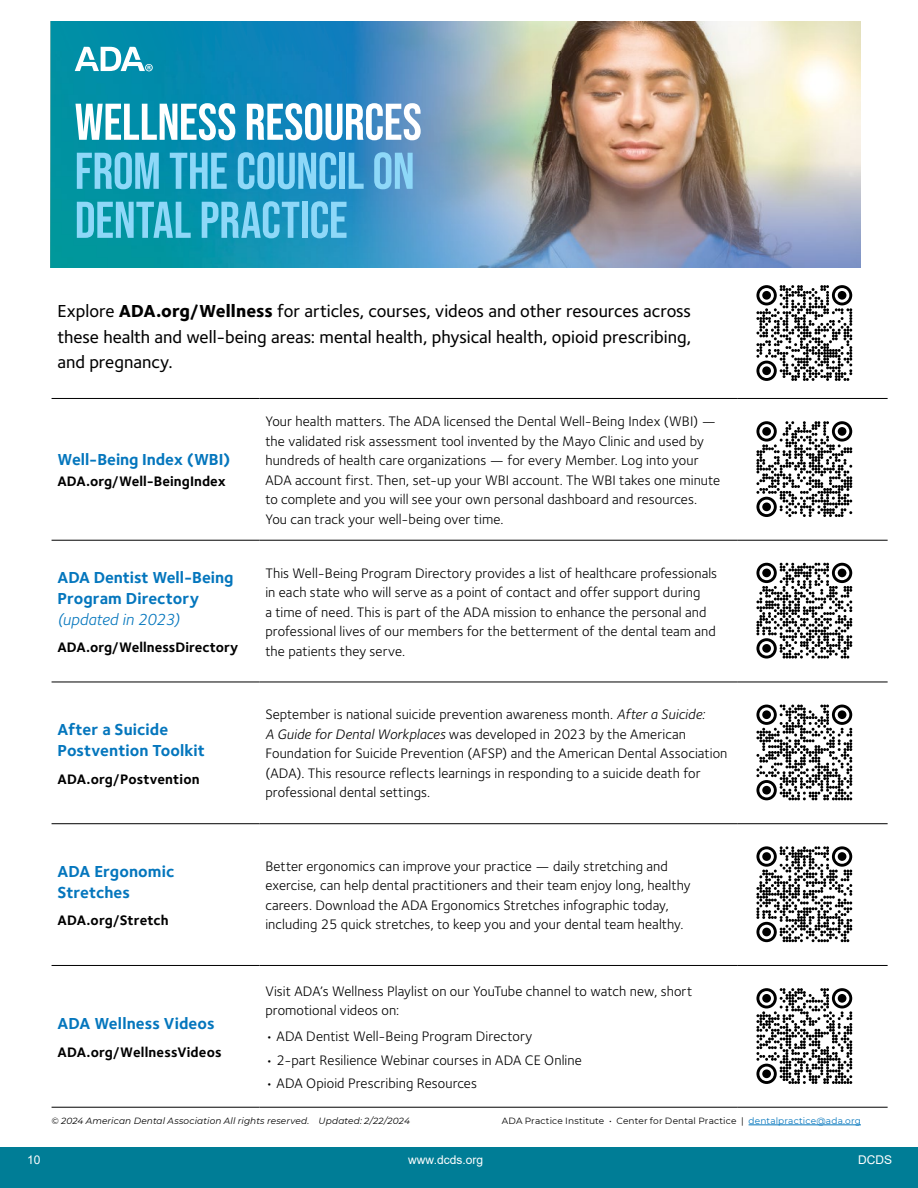
<style>
.page{position:relative;width:918px;height:1188px;background:#fff}
.page>*{position:absolute;margin:0;border:0;box-sizing:border-box;transform-origin:0 0}
.t1{font:51.6px/49.1px "Bebas Neue";letter-spacing:-.005em;color:#8ed8f8}
.t2{font:51.6px "Bebas Neue";color:#fff}
.t3{font:500 18px/25.5px "Foundry Sterling";color:#000;text-align:justify}
.t4{font:700 16.5px/21px "Foundry Sterling";color:#0476bd}
.t5{font:italic 16.5px "Foundry Sterling";letter-spacing:-.005em;color:#0476bd}
.t6{font:14.25px/19.5px "Foundry Sterling";letter-spacing:.005em;color:#000}
.t7{font:700 14.25px "Foundry Sterling";letter-spacing:.005em;color:#000}
.t8{font:12px "Arial";color:#fff}
.t9{font:9px "Montserrat";letter-spacing:.015em;color:#000}
.t10{font:italic 9px "Montserrat";letter-spacing:.015em;color:#000}
.s1{font-weight:800}
.s2{font-style:italic}
.s3{color:#0476bd}
</style>
<div class="page">
<div style="left:0;top:1148px;width:918px;height:40px;background:#007d96"></div>
<hr style="left:52px;top:398px;width:207px;height:1px;background:#000">
<hr style="left:259px;top:398px;width:479px;height:1px;background:#000">
<hr style="left:738px;top:398px;width:150px;height:1px;background:#000">
<hr style="left:52px;top:540px;width:207px;height:1px;background:#000">
<hr style="left:259px;top:540px;width:479px;height:1px;background:#000">
<hr style="left:738px;top:540px;width:150px;height:1px;background:#000">
<hr style="left:52px;top:682px;width:207px;height:1px;background:#000">
<hr style="left:259px;top:682px;width:479px;height:1px;background:#000">
<hr style="left:738px;top:682px;width:150px;height:1px;background:#000">
<hr style="left:52px;top:823px;width:207px;height:1px;background:#000">
<hr style="left:259px;top:823px;width:479px;height:1px;background:#000">
<hr style="left:738px;top:823px;width:150px;height:1px;background:#000">
<hr style="left:52px;top:965px;width:207px;height:1px;background:#000">
<hr style="left:259px;top:965px;width:479px;height:1px;background:#000">
<hr style="left:738px;top:965px;width:150px;height:1px;background:#000">
<hr style="left:52px;top:1107px;width:207px;height:1px;background:#000">
<hr style="left:259px;top:1107px;width:479px;height:1px;background:#000">
<hr style="left:738px;top:1107px;width:150px;height:1px;background:#000">
<svg style="left:756px;top:285px;width:96px;height:96px"></svg>
<svg style="left:756px;top:563px;width:96px;height:96px"></svg>
<svg style="left:756px;top:421px;width:96px;height:96px"></svg>
<svg style="left:756px;top:705px;width:96px;height:95px"></svg>
<svg style="left:756px;top:846px;width:96px;height:96px"></svg>
<svg style="left:756px;top:988px;width:96px;height:96px"></svg>
<hr style="left:749px;top:1125px;width:112px;height:1px;background:#0476bd">
<img style="left:50px;top:21px;width:811px;height:247px">
<svg style="left:75px;top:47px;width:78px;height:24px"></svg>
<h1 class="t2" style="left:75px;top:93px;width:349px">WELLNESS RESOURCES</h1>
<h1 class="t1" style="left:75px;top:146px;width:342px">FROM THE COUNCIL ON<br>DENTAL PRACTICE</h1>
<p class="t3" style="left:57px;top:298px;width:635px">Explore <span class="s1">ADA.org/Wellness</span> for articles, courses, videos and other resources across these health and well-being areas: mental health, physical health, opioid prescribing, and pregnancy.</p>
<p class="t4" style="left:58px;top:449px;width:174px">Well-Being Index (WBI)</p>
<p class="t7" style="left:58px;top:471px;width:170px">ADA.org/Well-BeingIndex</p>
<p class="t4" style="left:58px;top:566px;width:177px">ADA Dentist Well-Being<br>Program Directory</p>
<p class="t5" style="left:58px;top:607px;width:124px">(updated in 2023)</p>
<p class="t7" style="left:58px;top:637px;width:182px">ADA.org/WellnessDirectory</p>
<p class="t4" style="left:58px;top:718px;width:149px">After a Suicide<br>Postvention Toolkit</p>
<p class="t7" style="left:58px;top:769px;width:144px">ADA.org/Postvention</p>
<p class="t4" style="left:58px;top:860px;width:118px">ADA Ergonomic<br>Stretches</p>
<p class="t7" style="left:58px;top:910px;width:113px">ADA.org/Stretch</p>
<p class="t6" style="left:265px;top:411px;width:456px">Your health matters. The ADA licensed the Dental Well-Being Index (WBI) — the validated risk assessment tool invented by the Mayo Clinic and used by hundreds of health care organizations — for every Member. Log into your ADA account first. Then, set-up your WBI account. The WBI takes one minute to complete and you will see your own personal dashboard and resources.<br>You can track your well-being over time.</p>
<p class="t6" style="left:265px;top:563px;width:453px">This Well-Being Program Directory provides a list of healthcare professionals in each state who will serve as a point of contact and offer support during<br>a time of need. This is part of the ADA mission to enhance the personal and professional lives of our members for the betterment of the dental team and the patients they serve.</p>
<p class="t6" style="left:265px;top:704px;width:464px">September is national suicide prevention awareness month. <span class="s2">After a Suicide:<br>A Guide for Dental Workplaces</span> was developed in 2023 by the American Foundation for Suicide Prevention (AFSP) and the American Dental Association (ADA). This resource reflects learnings in responding to a suicide death for professional dental settings.</p>
<p class="t6" style="left:265px;top:856px;width:427px">Better ergonomics can improve your practice — daily stretching and exercise, can help dental practitioners and their team enjoy long, healthy careers. Download the ADA Ergonomics Stretches infographic today, including 25 quick stretches, to keep you and your dental team healthy.</p>
<p class="t6" style="left:265px;top:981px;width:428px">Visit ADA’s Wellness Playlist on our YouTube channel to watch new, short promotional videos on:</p>
<p class="t6" style="left:265px;top:1027px;width:269px">• ADA Dentist Well-Being Program Directory</p>
<p class="t6" style="left:265px;top:1050px;width:318px">• 2-part Resilience Webinar courses in ADA CE Online</p>
<p class="t6" style="left:265px;top:1073px;width:213px">• ADA Opioid Prescribing Resources</p>
<p class="t10" style="left:52px;top:1115px;width:360px">© 2024 American Dental Association All rights reserved. Updated: 2/22/2024</p>
<p class="t9" style="left:502px;top:1115px;width:361px">ADA Practice Institute • Center for Dental Practice | <span class="s3">dentalpractice@ada.org</span></p>
<p class="t4" style="left:58px;top:1012px;width:159px">ADA Wellness Videos</p>
<p class="t7" style="left:58px;top:1042px;width:166px">ADA.org/WellnessVideos</p>
<p class="t8" style="left:27px;top:1152px;width:15px">10</p>
<p class="t8" style="left:408px;top:1152px;width:76px">www.dcds.org</p>
<p class="t8" style="left:858px;top:1152px;width:35px">DCDS</p>
</div>
